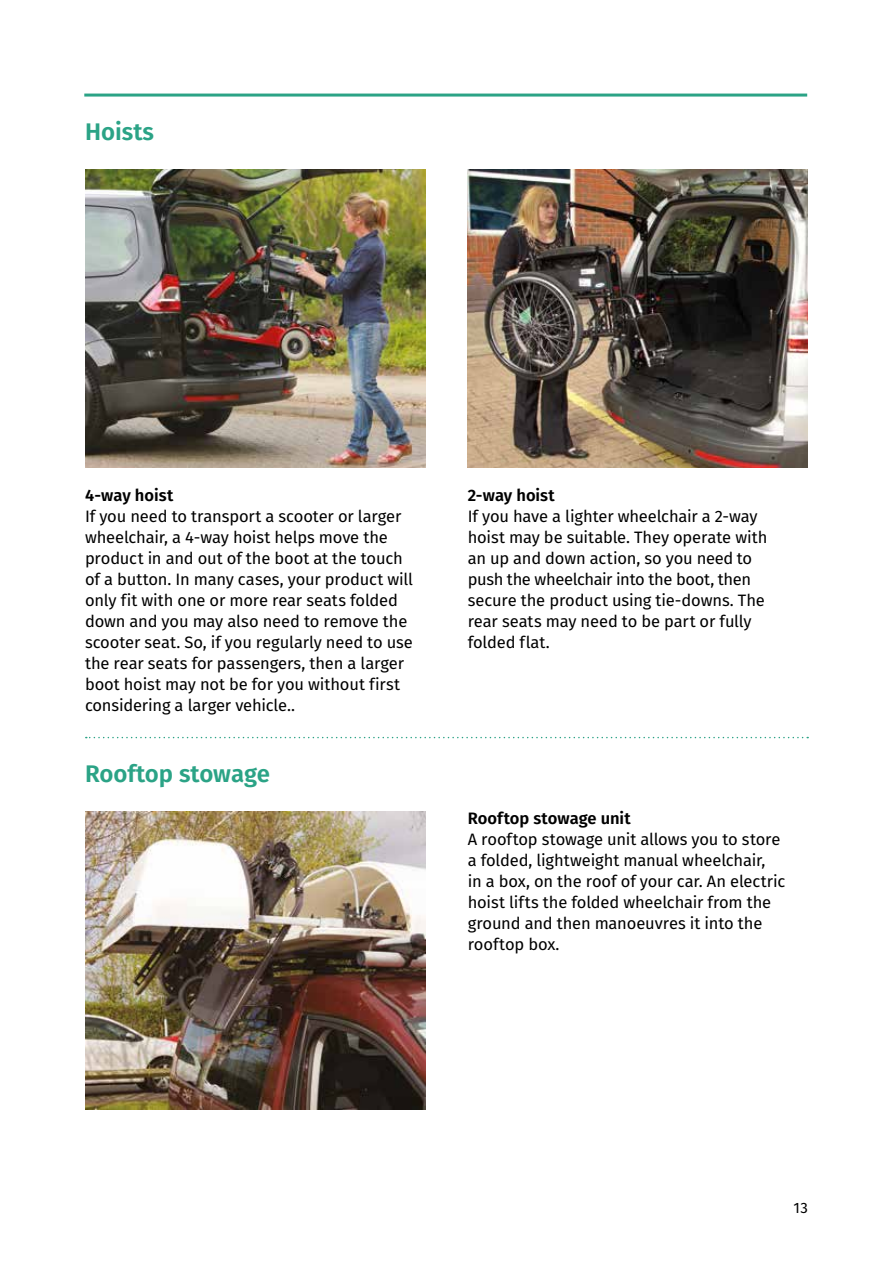
<style>
.page{position:relative;width:893px;height:1263px;background:#fff}
.page>*{position:absolute;margin:0;border:0;box-sizing:border-box;transform-origin:0 0}
.t1{font:600 24px "Fira Sans";color:#2ba386}
.t2{font:16.5px/21px "Fira Sans";letter-spacing:-.01em;color:#000}
.t3{font:600 16.5px "Fira Sans";color:#000}
.t4{font:15px "Fira Sans";color:#000}
</style>
<div class="page">
<hr style="left:84px;top:94px;width:723px;height:3px;background:#2ba386">
<img style="left:85px;top:170px;width:340px;height:298px">
<img style="left:468px;top:170px;width:340px;height:298px">
<img style="left:85px;top:812px;width:340px;height:297px">
<svg style="left:86px;top:737px;width:722px;height:1px"></svg>
<h1 class="t1" style="left:85px;top:112px;width:70px">Hoists</h1>
<p class="t3" style="left:85px;top:482px;width:90px">4-way hoist</p>
<p class="t2" style="left:85px;top:506px;width:330px">If you need to transport a scooter or larger wheelchair, a 4-way hoist helps move the product in and out of the boot at the touch of a button. In many cases, your product will only fit with one or more rear seats folded down and you may also need to remove the scooter seat. So, if you regularly need to use the rear seats for passengers, then a larger boot hoist may not be for you without first considering a larger vehicle..</p>
<h1 class="t1" style="left:85px;top:754px;width:187px">Rooftop stowage</h1>
<p class="t3" style="left:468px;top:482px;width:89px">2-way hoist</p>
<p class="t2" style="left:468px;top:506px;width:301px">If you have a lighter wheelchair a 2-way hoist may be suitable. They operate with an up and down action, so you need to push the wheelchair into the boot, then secure the product using tie-downs. The rear seats may need to be part or fully folded flat.</p>
<p class="t3" style="left:468px;top:805px;width:164px">Rooftop stowage unit</p>
<p class="t2" style="left:468px;top:828px;width:319px">A rooftop stowage unit allows you to store a folded, lightweight manual wheelchair,<br>in a box, on the roof of your car. An electric hoist lifts the folded wheelchair from the ground and then manoeuvres it into the rooftop box.</p>
<p class="t4" style="left:794px;top:1196px;width:16px">13</p>
</div>
